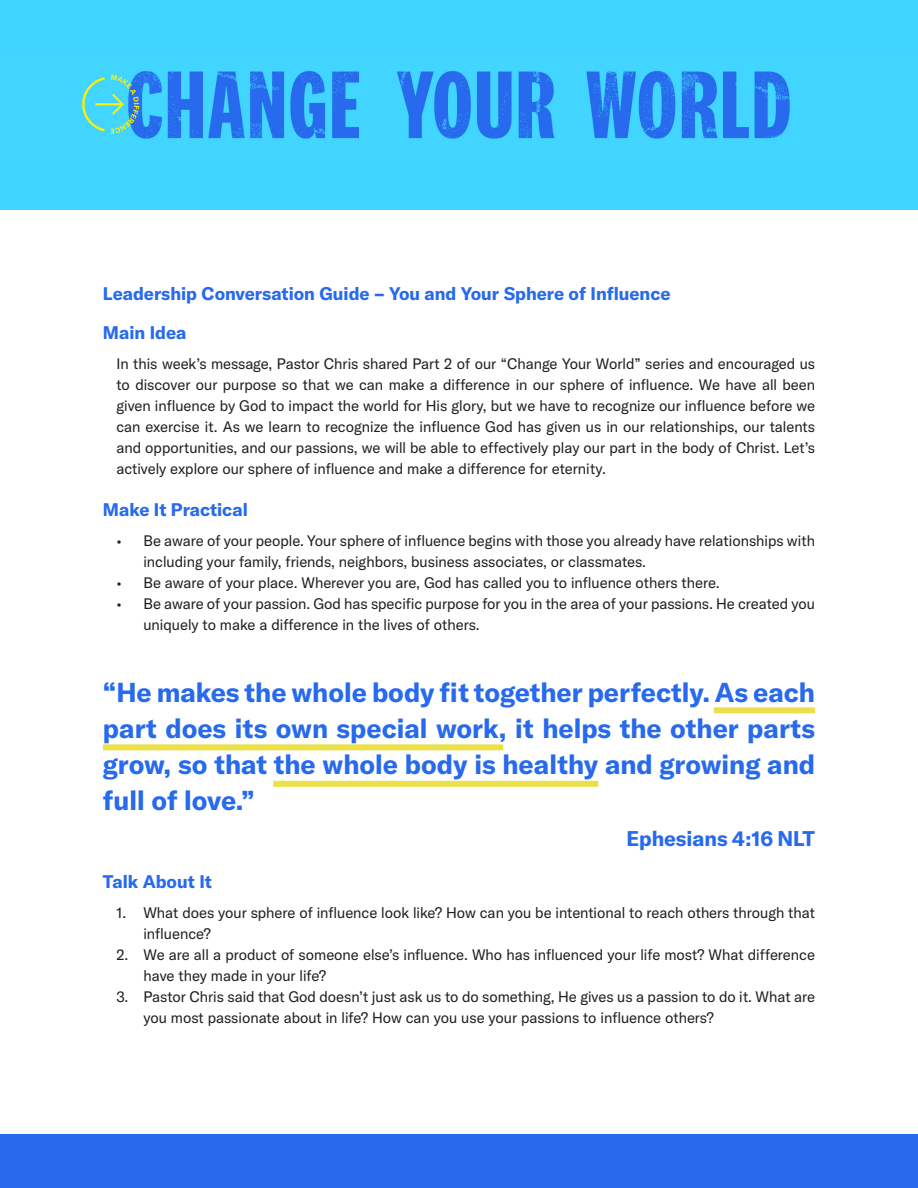
<style>
.page{position:relative;width:918px;height:1188px;background:#fff}
.page>*{position:absolute;margin:0;border:0;box-sizing:border-box;transform-origin:0 0}
.t1{font:700 27px/36px "GT America";color:#276aed;text-align:justify}
.t2{font:700 21px "GT America";color:#276aed}
.t3{font:700 18px "GT America";color:#276aed}
.t4{font:15px/21px "GT America";color:#231f20}
</style>
<div class="page">
<div style="left:0;top:1125px;width:918px;height:63px;background:#286aed"></div>
<div style="left:0;top:0;width:918px;height:210px;background:#40d5ff"></div>
<div style="left:0;top:219px;width:917px;height:915px;background:#fff"></div>
<img style="left:82px;top:71px;width:708px;height:68px">
<div style="left:714px;top:707px;width:101px;height:6px;background:#ece048"></div>
<div style="left:103px;top:744px;width:400px;height:6px;background:#ece048"></div>
<div style="left:273px;top:781px;width:325px;height:6px;background:#ece048"></div>
<p class="t3" style="left:103px;top:282px;width:569px">Leadership Conversation Guide – You and Your Sphere of Influence</p>
<p class="t3" style="left:103px;top:321px;width:85px">Main Idea</p>
<p class="t4" style="left:116px;top:353px;width:700px;text-align:justify">In this week’s message, Pastor Chris shared Part 2 of our “Change Your World” series and encouraged us to discover our purpose so that we can make a difference in our sphere of influence. We have all been given influence by God to impact the world for His glory, but we have to recognize our influence before we can exercise it. As we learn to recognize the influence God has given us in our relationships, our talents and opportunities, and our passions, we will be able to effectively play our part in the body of Christ. Let’s actively explore our sphere of influence and make a difference for eternity.</p>
<p class="t3" style="left:103px;top:498px;width:146px">Make It Practical</p>
<p class="t4" style="left:143px;top:530px;width:673px;text-indent:-27px">• Be aware of your people. Your sphere of influence begins with those you already have relationships with including your family, friends, neighbors, business associates, or classmates.</p>
<p class="t4" style="left:116px;top:572px;width:605px">• Be aware of your place. Wherever you are, God has called you to influence others there.</p>
<p class="t4" style="left:143px;top:593px;width:673px;text-indent:-27px">• Be aware of your passion. God has specific purpose for you in the area of your passions. He created you uniquely to make a difference in the lives of others.</p>
<p class="t1" style="left:103px;top:674px;width:714px">“He makes the whole body fit together perfectly. As each part does its own special work, it helps the other parts grow, so that the whole body is healthy and growing and full of love.”</p>
<p class="t2" style="left:626px;top:825px;width:190px">Ephesians 4:16 NLT</p>
<p class="t3" style="left:103px;top:870px;width:111px">Talk About It</p>
<p class="t4" style="left:143px;top:902px;width:673px;text-indent:-27px">1. What does your sphere of influence look like? How can you be intentional to reach others through that influence?</p>
<p class="t4" style="left:143px;top:944px;width:673px;text-indent:-27px">2. We are all a product of someone else’s influence. Who has influenced your life most? What difference have they made in your life?</p>
<p class="t4" style="left:143px;top:986px;width:673px;text-indent:-27px">3. Pastor Chris said that God doesn’t just ask us to do something, He gives us a passion to do it. What are you most passionate about in life? How can you use your passions to influence others?</p>
</div>
